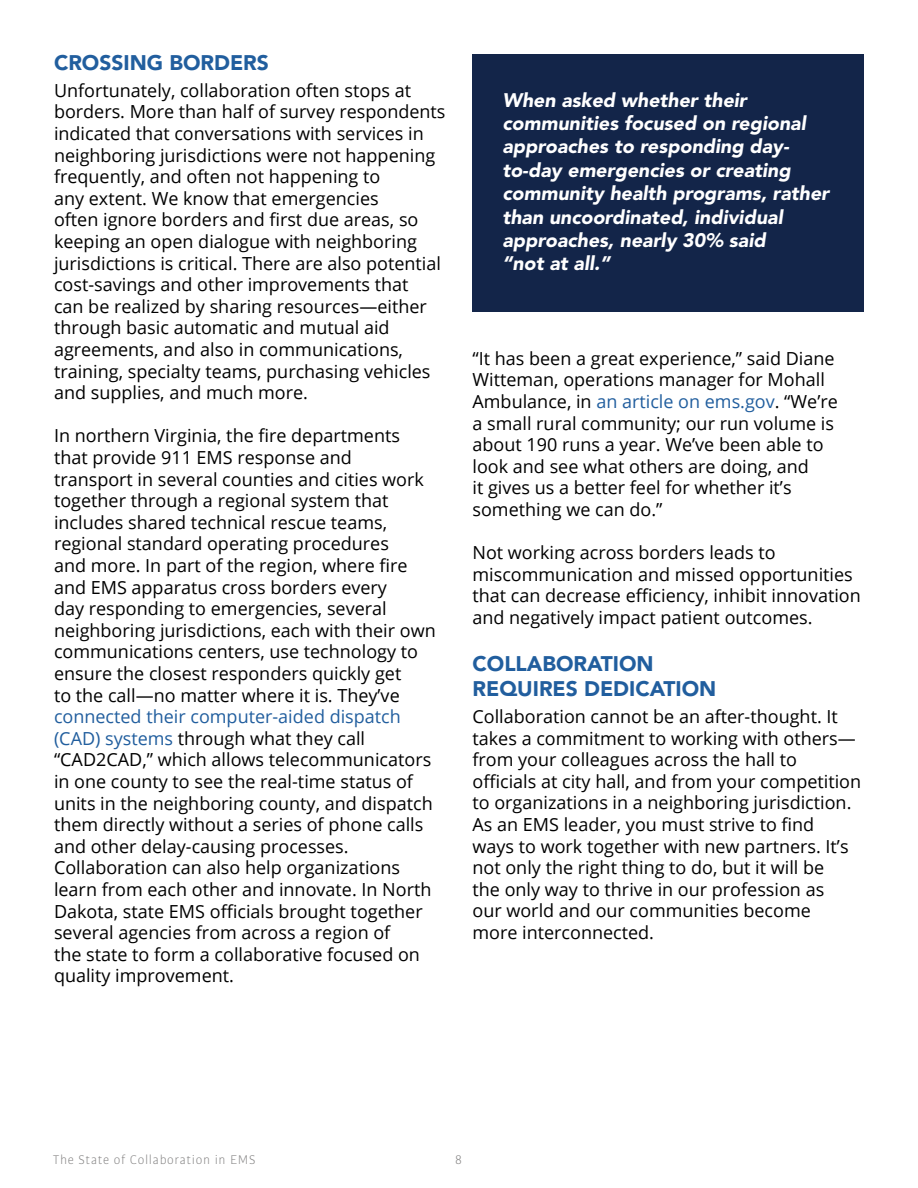
<style>
.page{position:relative;width:918px;height:1188px;background:#fff}
.page>*{position:absolute;margin:0;border:0;box-sizing:border-box;transform-origin:0 0}
.t1{font:900 21px/25.2px "Avenir LT Std";color:#215e9e}
.t2{font:italic 900 19.5px/23.4px "Avenir LT Std";color:#fff}
.t3{font:18px/21.6px "Open Sans";color:#000}
.t4{font:300 13.5px "Bulo";letter-spacing:.05em;color:#888787}
.s1{color:#215e9e}
</style>
<div class="page">
<div style="left:472px;top:54px;width:392px;height:257px;background:#132549"></div>
<p class="t1" style="left:54px;top:50px;width:216px">CROSSING BORDERS</p>
<p class="t3" style="left:54px;top:79px;width:393px">Unfortunately, collaboration often stops at borders. More than half of survey respondents indicated that conversations with services in neighboring jurisdictions were not happening frequently, and often not happening to<br>any extent. We know that emergencies<br>often ignore borders and first due areas, so keeping an open dialogue with neighboring jurisdictions is critical. There are also potential cost-savings and other improvements that<br>can be realized by sharing resources—either through basic automatic and mutual aid agreements, and also in communications, training, specialty teams, purchasing vehicles and supplies, and much more.</p>
<p class="t3" style="left:54px;top:425px;width:383px">In northern Virginia, the fire departments that provide 911 EMS response and<br>transport in several counties and cities work together through a regional system that includes shared technical rescue teams, regional standard operating procedures<br>and more. In part of the region, where fire and EMS apparatus cross borders every<br>day responding to emergencies, several neighboring jurisdictions, each with their own communications centers, use technology to ensure the closest responders quickly get<br>to the call—no matter where it is. They’ve</p>
<p class="t3" style="left:54px;top:705px;width:380px"><span class="s1">connected their computer-aided dispatch (CAD) systems</span> through what they call “CAD2CAD,” which allows telecommunicators in one county to see the real-time status of units in the neighboring county, and dispatch them directly without a series of phone calls and other delay-causing processes.<br>Collaboration can also help organizations learn from each other and innovate. In North Dakota, state EMS officials brought together several agencies from across a region of<br>the state to form a collaborative focused on quality improvement.</p>
<p class="t2" style="left:502px;top:88px;width:328px">When asked whether their communities focused on regional approaches to responding day&shy;to-day emergencies or creating community health programs, rather than uncoordinated, individual approaches, nearly 30% said<br>“not at all.”</p>
<p class="t3" style="left:472px;top:347px;width:367px">“It has been a great experience,” said Diane Witteman, operations manager for Mohall Ambulance, in <span class="s1">an article on ems.gov</span>. “We’re a small rural community; our run volume is about 190 runs a year. We’ve been able to look and see what others are doing, and<br>it gives us a better feel for whether it’s something we can do.”</p>
<p class="t3" style="left:472px;top:541px;width:390px">Not working across borders leads to miscommunication and missed opportunities that can decrease efficiency, inhibit innovation and negatively impact patient outcomes.</p>
<p class="t1" style="left:472px;top:651px;width:245px">COLLABORATION<br>REQUIRES DEDICATION</p>
<p class="t3" style="left:472px;top:705px;width:390px">Collaboration cannot be an after-thought. It takes a commitment to working with others— from your colleagues across the hall to officials at city hall, and from your competition to organizations in a neighboring jurisdiction.<br>As an EMS leader, you must strive to find<br>ways to work together with new partners. It’s not only the right thing to do, but it will be<br>the only way to thrive in our profession as<br>our world and our communities become<br>more interconnected.</p>
<p class="t4" style="left:53px;top:1151px;width:204px">The State of Collaboration in EMS</p>
<p class="t4" style="left:455px;top:1151px;width:8px">8</p>
</div>
